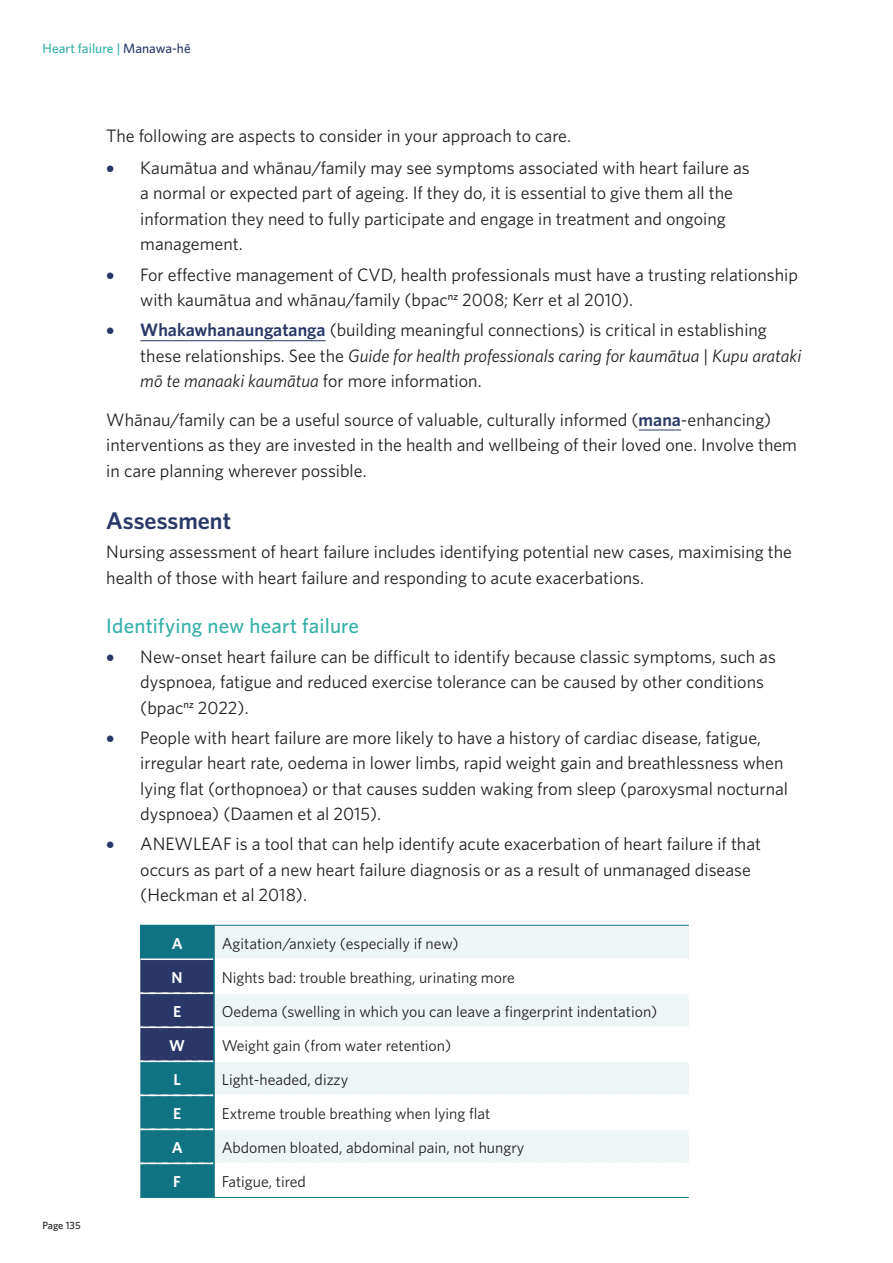
<style>
.page{position:relative;width:893px;height:1263px;background:#fff}
.page>*{position:absolute;margin:0;border:0;box-sizing:border-box;transform-origin:0 0}
.H2_Sub_heading_level{font:600 24px "Whitney";color:#293868}
.H3_Sub_3_GREEN{font:500 21px "Whitney";letter-spacing:.01em;color:#37b0a8}
._3_Normal___Body_coy{font:18px/25.5px "Whitney";color:#231f20}
._3_1_First_of_bullet{font:18px "Whitney";color:#231f20}
._7_0_Table{font:15.75px "Whitney";color:#231f20}
._7_0_Table-2{font:600 15.75px "Whitney";color:#fff}
._7_0_Table_Head{font:600 15.75px "Whitney";color:#fff}
.t1{font:500 13.5px "Whitney";color:#37b0a8}
.t2{font:500 10.5px "Whitney";color:#231f20}
.s1{color:#293868}
.s2{font-weight:600;color:#293868}
.s3{font-style:italic}
</style>
<div class="page">
<hr style="left:140px;top:340px;width:186px;height:1px;background:#293868">
<hr style="left:639px;top:430px;width:42px;height:1px;background:#293868">
<div style="left:140px;top:925px;width:74px;height:34px;background:#107383"></div>
<div style="left:214px;top:925px;width:475px;height:34px;background:#eef5f6"></div>
<svg style="left:218px;top:994px;width:471px;height:168px;fill:#eef5f6"></svg>
<hr style="left:215px;top:1026px;width:474px;height:2px;background:#fff">
<hr style="left:215px;top:1060px;width:474px;height:2px;background:#fff">
<hr style="left:215px;top:1094px;width:474px;height:2px;background:#fff">
<hr style="left:215px;top:1128px;width:474px;height:2px;background:#fff">
<hr style="left:140px;top:958px;width:73px;height:2px;background:#fff">
<hr style="left:215px;top:958px;width:474px;height:2px;background:#fff">
<svg style="left:230px;top:1094px;width:456px;height:1px"></svg>
<svg style="left:140px;top:959px;width:78px;height:238px;background:#28637f"></svg>
<svg style="left:230px;top:1162px;width:456px;height:1px"></svg>
<hr style="left:213px;top:926px;width:2px;height:33px;background:#107383">
<hr style="left:214px;top:925px;width:475px;height:1px;background:#107383">
<hr style="left:213px;top:959px;width:2px;height:34px;background:#107383">
<hr style="left:213px;top:993px;width:2px;height:34px;background:#107383">
<hr style="left:213px;top:1027px;width:2px;height:34px;background:#107383">
<hr style="left:213px;top:1061px;width:2px;height:34px;background:#107383">
<hr style="left:213px;top:1095px;width:2px;height:34px;background:#107383">
<hr style="left:213px;top:1129px;width:2px;height:34px;background:#107383">
<hr style="left:140px;top:1197px;width:74px;height:1px;background:#107383">
<hr style="left:213px;top:1163px;width:2px;height:34px;background:#107383">
<hr style="left:214px;top:1197px;width:475px;height:1px;background:#107383">
<p class="t1" style="left:43px;top:40px;width:150px">Heart failure | <span class="s1">Manawa-hē</span></p>
<p class="t2" style="left:43px;top:1218px;width:40px">Page 135</p>
<p class="_3_1_First_of_bullet" style="left:106px;top:124px;width:466px">The following are aspects to consider in your approach to care.</p>
<p class="_3_Normal___Body_coy" style="left:140px;top:154px;width:611px;text-indent:-34px"><span class="s1">•</span> Kaumātua and whānau/family may see symptoms associated with heart failure as a normal or expected part of ageing. If they do, it is essential to give them all the information they need to fully participate and engage in treatment and ongoing management.</p>
<p class="_3_Normal___Body_coy" style="left:140px;top:261px;width:659px;text-indent:-34px"><span class="s1">•</span> For effective management of CVD, health professionals must have a trusting relationship with kaumātua and whānau/family (bpac<sup>nz</sup> 2008; Kerr et al 2010).</p>
<p class="_3_Normal___Body_coy" style="left:140px;top:317px;width:662px;text-indent:-34px"><span class="s1">•</span> <span class="s2">Whakawhanaungatanga</span> (building meaningful connections) is critical in establishing these relationships. See the <span class="s3">Guide for health professionals caring for kaumātua | Kupu arataki mō te manaaki kaumātua</span> for more information.</p>
<p class="_3_Normal___Body_coy" style="left:106px;top:406px;width:692px">Whānau/family can be a useful source of valuable, culturally informed (<span class="s2">mana</span>-enhancing) interventions as they are invested in the health and wellbeing of their loved one. Involve them in care planning wherever possible.</p>
<p class="H2_Sub_heading_level" style="left:106px;top:504px;width:126px">Assessment</p>
<p class="_3_Normal___Body_coy" style="left:106px;top:539px;width:687px">Nursing assessment of heart failure includes identifying potential new cases, maximising the health of those with heart failure and responding to acute exacerbations.</p>
<p class="H3_Sub_3_GREEN" style="left:106px;top:612px;width:254px">Identifying new heart failure</p>
<p class="_3_Normal___Body_coy" style="left:140px;top:643px;width:637px;text-indent:-34px"><span class="s1">•</span> New-onset heart failure can be difficult to identify because classic symptoms, such as dyspnoea, fatigue and reduced exercise tolerance can be caused by other conditions (bpac<sup>nz</sup> 2022).</p>
<p class="_3_Normal___Body_coy" style="left:140px;top:724px;width:649px;text-indent:-34px"><span class="s1">•</span> People with heart failure are more likely to have a history of cardiac disease, fatigue, irregular heart rate, oedema in lower limbs, rapid weight gain and breathlessness when lying flat (orthopnoea) or that causes sudden waking from sleep (paroxysmal nocturnal dyspnoea) (Daamen et al 2015).</p>
<p class="_3_Normal___Body_coy" style="left:140px;top:831px;width:622px;text-indent:-34px"><span class="s1">•</span> ANEWLEAF is a tool that can help identify acute exacerbation of heart failure if that occurs as part of a new heart failure diagnosis or as a result of unmanaged disease (Heckman et al 2018).</p>
<p class="_7_0_Table_Head" style="left:172px;top:932px;width:12px">A</p>
<p class="_7_0_Table" style="left:222px;top:933px;width:239px">Agitation/anxiety (especially if new)</p>
<p class="_7_0_Table-2" style="left:172px;top:967px;width:13px">N</p>
<p class="_7_0_Table" style="left:222px;top:967px;width:295px">Nights bad: trouble breathing, urinating more</p>
<p class="_7_0_Table-2" style="left:173px;top:1001px;width:10px">E</p>
<p class="_7_0_Table" style="left:222px;top:1001px;width:437px">Oedema (swelling in which you can leave a fingerprint indentation)</p>
<p class="_7_0_Table-2" style="left:169px;top:1035px;width:17px">W</p>
<p class="_7_0_Table" style="left:222px;top:1035px;width:231px">Weight gain (from water retention)</p>
<p class="_7_0_Table-2" style="left:173px;top:1069px;width:9px">L</p>
<p class="_7_0_Table" style="left:222px;top:1069px;width:128px">Light-headed, dizzy</p>
<p class="_7_0_Table-2" style="left:173px;top:1103px;width:10px">E</p>
<p class="_7_0_Table" style="left:222px;top:1103px;width:270px">Extreme trouble breathing when lying flat</p>
<p class="_7_0_Table-2" style="left:172px;top:1137px;width:12px">A</p>
<p class="_7_0_Table" style="left:222px;top:1137px;width:304px">Abdomen bloated, abdominal pain, not hungry</p>
<p class="_7_0_Table-2" style="left:173px;top:1171px;width:9px">F</p>
<p class="_7_0_Table" style="left:222px;top:1171px;width:86px">Fatigue, tired</p>
</div>
